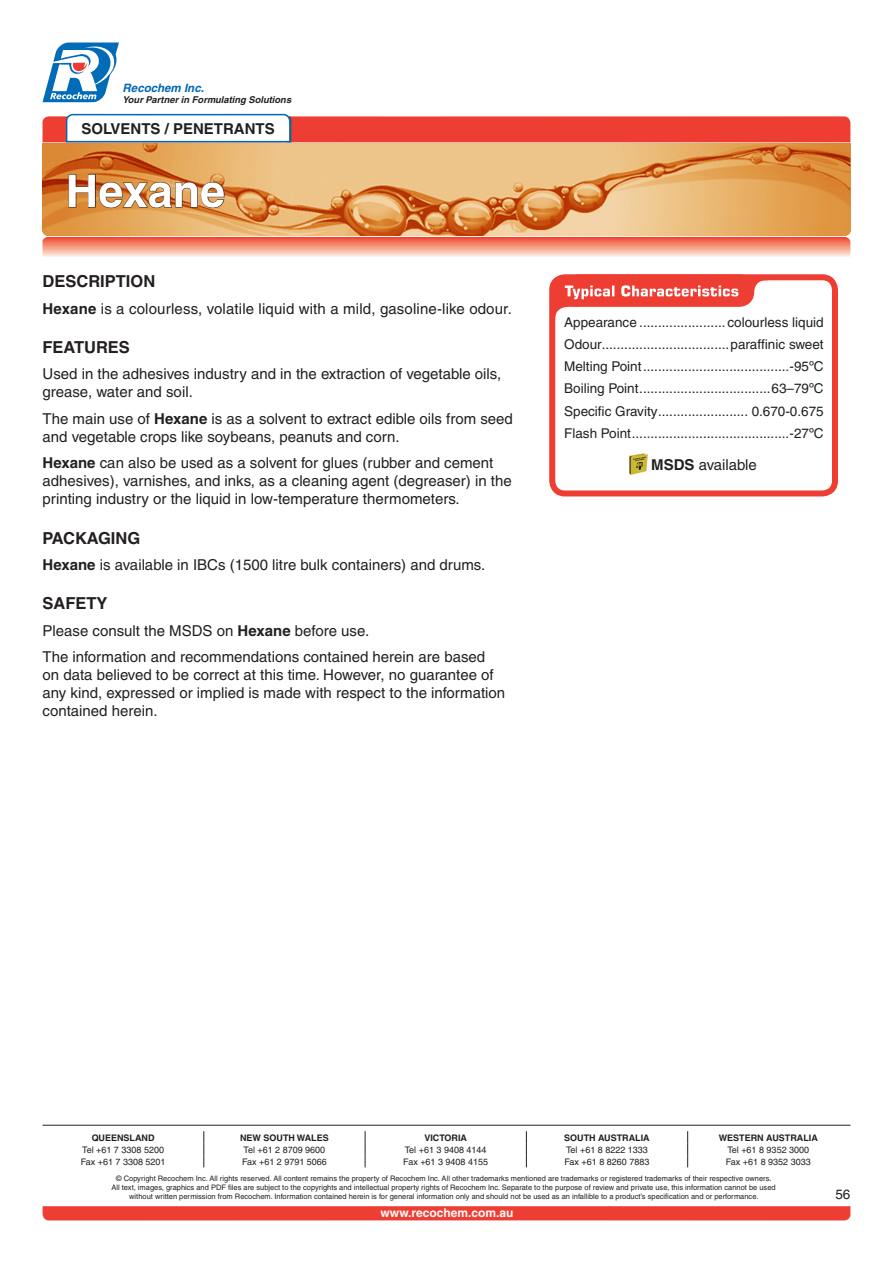
<style>
.page{position:relative;width:893px;height:1263px;background:#fff}
.page>*{position:absolute;margin:0;border:0;box-sizing:border-box;transform-origin:0 0}
.Product_name{font:700 45px "Helvetica";color:#fff}
.Heading{font:700 16.5px "Helvetica";color:#231f20}
.Body_Text{font:15px/18px "Helvetica";color:#231f20}
.Bullet{font:15px "Helvetica";color:#231f20}
.Paragraph_Style_5{font:15px "Helvetica";letter-spacing:.01em;color:#231f20}
.Product_category{font:700 15px "Helvetica";color:#231f20}
.Typical_Characterist{font:13.5px "Helvetica";color:#231f20}
.Body_Text-2{font:700 12px "Helvetica";color:#fff}
.t1{font:italic 700 11.55px "Helvetica";color:#0168b3}
.t2{font:italic 700 9.3px "Helvetica";color:#231f20}
.t3{font:9px "Helvetica";color:#231f20}
.t4{font:700 9px "Helvetica";color:#231f20}
.t5{font:7.5px/9px "Helvetica";color:#231f20;text-align:center}
.s1{font-weight:700}
</style>
<div class="page">
<svg style="left:43px;top:43px;width:76px;height:59px"></svg>
<svg style="left:204px;top:1131px;width:1px;height:36px"></svg>
<svg style="left:365px;top:1131px;width:1px;height:36px"></svg>
<svg style="left:526px;top:1131px;width:1px;height:36px"></svg>
<svg style="left:687px;top:1131px;width:1px;height:36px"></svg>
<svg style="left:43px;top:237px;width:807px;height:20px"></svg>
<hr style="left:43px;top:1125px;width:807px;height:1px;background:#231f20">
<svg style="left:43px;top:1206px;width:808px;height:14px"></svg>
<img style="left:43px;top:150px;width:807px;height:86px">
<svg style="left:68px;top:174px;width:157px;height:34px"></svg>
<div style="left:549px;top:274px;width:289px;height:222px;border:6px solid #ee3e34;border-radius:13px"></div>
<div style="left:564px;top:274px;width:190px;height:33px;border:6px solid #ee3e34;border-radius:12px"></div>
<svg style="left:552px;top:277px;width:216px;height:44px"></svg>
<img style="left:630px;top:453px;width:17px;height:21px">
<svg style="left:43px;top:113px;width:807px;height:37px"></svg>
<p class="t1" style="left:123px;top:81px;width:83px">Recochem Inc.</p>
<p class="t2" style="left:123px;top:94px;width:170px">Your Partner in Formulating Solutions</p>
<p class="Product_category" style="left:81px;top:120px;width:195px">SOLVENTS / PENETRANTS</p>
<p class="Product_name" style="left:66px;top:164px;width:161px">Hexane</p>
<p class="Heading" style="left:43px;top:271px;width:114px">DESCRIPTION</p>
<p class="Paragraph_Style_5" style="left:43px;top:300px;width:471px"><span class="s1">Hexane</span> is a colourless, volatile liquid with a mild, gasoline-like odour.</p>
<p class="Heading" style="left:43px;top:337px;width:89px">FEATURES</p>
<p class="Bullet" style="left:43px;top:365px;width:460px">Used in the adhesives industry and in the extraction of vegetable oils,</p>
<p class="Bullet" style="left:43px;top:383px;width:152px">grease, water and soil.</p>
<p class="Body_Text" style="left:43px;top:409px;width:472px">The main use of <span class="s1">Hexane</span> is as a solvent to extract edible oils from seed and vegetable crops like soybeans, peanuts and corn.</p>
<p class="Body_Text" style="left:43px;top:454px;width:471px"><span class="s1">Hexane</span> can also be used as a solvent for glues (rubber and cement adhesives), varnishes, and inks, as a cleaning agent (degreaser) in the printing industry or the liquid in low-temperature thermometers.</p>
<p class="Heading" style="left:43px;top:528px;width:99px">PACKAGING</p>
<p class="Body_Text" style="left:43px;top:556px;width:444px"><span class="s1">Hexane</span> is available in IBCs (1500 litre bulk containers) and drums.</p>
<p class="Heading" style="left:43px;top:593px;width:67px">SAFETY</p>
<p class="Body_Text" style="left:43px;top:621px;width:328px">Please consult the MSDS on <span class="s1">Hexane</span> before use.</p>
<p class="Body_Text" style="left:43px;top:648px;width:464px">The information and recommendations contained herein are based on data believed to be correct at this time. However, no guarantee of any kind, expressed or implied is made with respect to the information contained herein.</p>
<p class="Typical_Characterist" style="left:564px;top:314px;width:261px">Appearance ....................... colourless liquid</p>
<p class="Typical_Characterist" style="left:564px;top:336px;width:261px">Odour..................................paraffinic sweet</p>
<p class="Typical_Characterist" style="left:564px;top:358px;width:261px">Melting Point.......................................-95ºC</p>
<p class="Typical_Characterist" style="left:564px;top:381px;width:261px">Boiling Point...................................63–79ºC</p>
<p class="Typical_Characterist" style="left:564px;top:403px;width:261px">Specific Gravity........................ 0.670-0.675</p>
<p class="Typical_Characterist" style="left:564px;top:425px;width:261px">Flash Point..........................................-27ºC</p>
<p class="Body_Text" style="left:651px;top:455px;width:107px"><span class="s1">MSDS</span> available</p>
<p class="t4" style="left:92px;top:1132px;width:64px">QUEENSLAND</p>
<p class="t4" style="left:240px;top:1132px;width:90px">NEW SOUTH WALES</p>
<p class="t4" style="left:424px;top:1132px;width:44px">VICTORIA</p>
<p class="t4" style="left:564px;top:1132px;width:87px">SOUTH AUSTRALIA</p>
<p class="t4" style="left:719px;top:1132px;width:101px">WESTERN AUSTRALIA</p>
<p class="t3" style="left:82px;top:1144px;width:83px">Tel +61 7 3308 5200</p>
<p class="t3" style="left:244px;top:1144px;width:83px">Tel +61 2 8709 9600</p>
<p class="t3" style="left:405px;top:1144px;width:83px">Tel +61 3 9408 4144</p>
<p class="t3" style="left:566px;top:1144px;width:83px">Tel +61 8 8222 1333</p>
<p class="t3" style="left:727px;top:1144px;width:83px">Tel +61 8 9352 3000</p>
<p class="t3" style="left:81px;top:1156px;width:86px">Fax +61 7 3308 5201</p>
<p class="t3" style="left:242px;top:1156px;width:86px">Fax +61 2 9791 5066</p>
<p class="t3" style="left:403px;top:1156px;width:86px">Fax +61 3 9408 4155</p>
<p class="t3" style="left:565px;top:1156px;width:86px">Fax +61 8 8260 7883</p>
<p class="t3" style="left:726px;top:1156px;width:86px">Fax +61 8 9352 3033</p>
<p class="t5" style="left:111px;top:1174px;width:666px">© Copyright Recochem Inc. All rights reserved. All content remains the property of Recochem Inc. All other trademarks mentioned are trademarks or registered trademarks of their respective owners.<br>All text, images, graphics and PDF files are subject to the copyrights and intellectual property rights of Recochem Inc. Separate to the purpose of review and private use, this information cannot be used without written permission from Recochem. Information contained herein is for general information only and should not be used as an infallible to a product’s specification and or performance.</p>
<p class="Body_Text-2" style="left:381px;top:1205px;width:134px">www.recochem.com.au</p>
<p class="Typical_Characterist" style="left:835px;top:1186px;width:17px">56</p>
</div>
